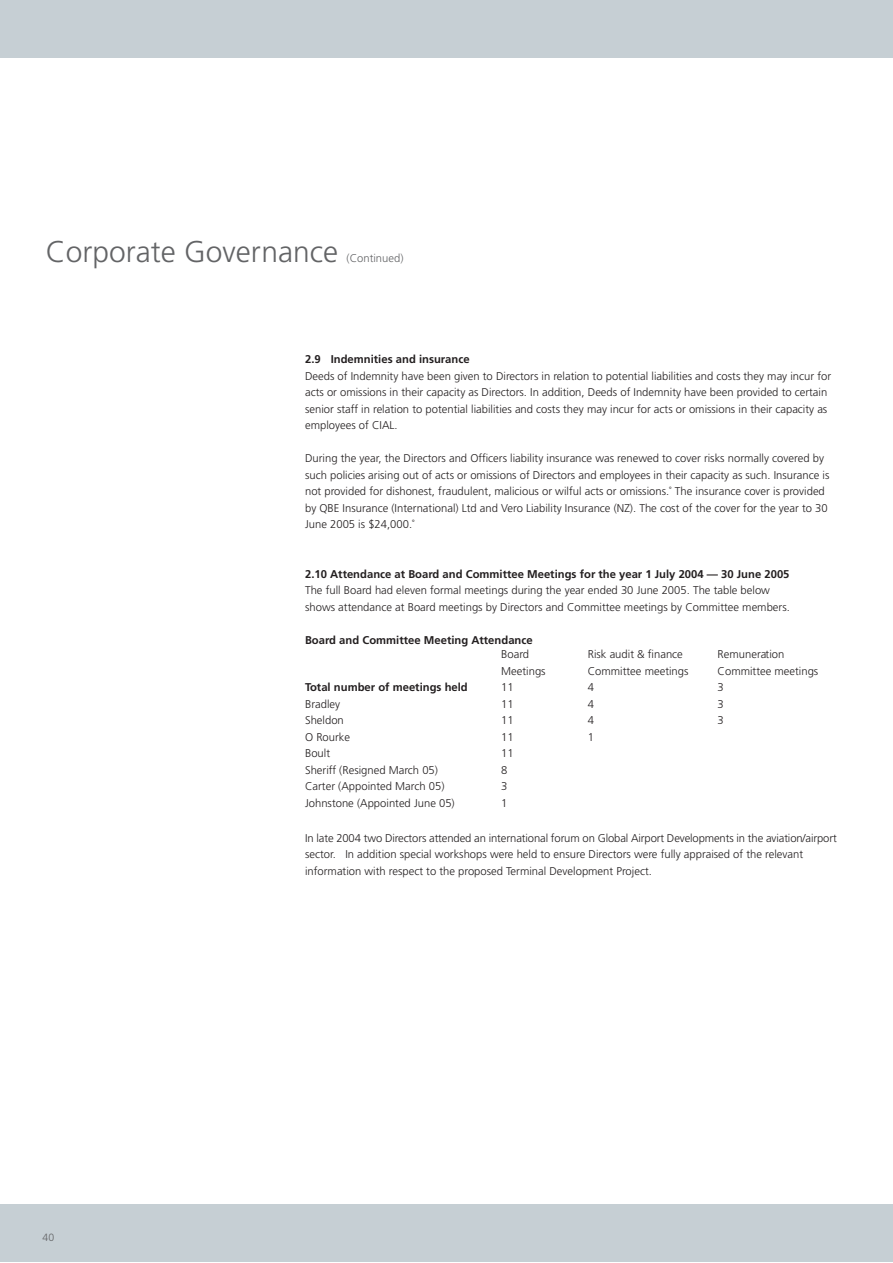
<style>
.page{position:relative;width:893px;height:1263px;background:#fff}
.page>*{position:absolute;margin:0;border:0;box-sizing:border-box;transform-origin:0 0}
.t1{font:300 30px "Frutiger";color:#636466}
.t2{font:300 11.25px/16.5px "Frutiger";color:#231f20}
.t3{font:700 11.25px "Frutiger";color:#231f20}
.t4{font:300 11.25px "Frutiger";color:#636466}
.t5{font:300 10.5px "Frutiger";color:#636466}
</style>
<div class="page">
<div style="left:1px;top:0;width:891px;height:57px;background:#c6cfd4"></div>
<div style="left:1px;top:1205px;width:891px;height:57px;background:#c6cfd4"></div>
<h1 class="t1" style="left:46px;top:239px;width:294px">Corporate Governance</h1>
<p class="t4" style="left:346px;top:253px;width:58px">(Continued)</p>
<p class="t3" style="left:305px;top:355px;width:166px">2.9 Indemnities and insurance</p>
<p class="t2" style="left:305px;top:368px;width:527px">Deeds of Indemnity have been given to Directors in relation to potential liabilities and costs they may incur for acts or omissions in their capacity as Directors. In addition, Deeds of Indemnity have been provided to certain senior staff in relation to potential liabilities and costs they may incur for acts or omissions in their capacity as employees of CIAL.</p>
<p class="t2" style="left:305px;top:451px;width:526px">During the year, the Directors and Officers liability insurance was renewed to cover risks normally covered by such policies arising out of acts or omissions of Directors and employees in their capacity as such. Insurance is not provided for dishonest, fraudulent, malicious or wilful acts or omissions.˚ The insurance cover is provided by QBE Insurance (International) Ltd and Vero Liability Insurance (NZ). The cost of the cover for the year to 30<br>June 2005 is $24,000.˚</p>
<p class="t3" style="left:305px;top:569px;width:486px">2.10 Attendance at Board and Committee Meetings for the year 1 July 2004 — 30 June 2005</p>
<p class="t2" style="left:305px;top:583px;width:486px">The full Board had eleven formal meetings during the year ended 30 June 2005. The table below shows attendance at Board meetings by Directors and Committee meetings by Committee members.</p>
<p class="t3" style="left:305px;top:635px;width:229px">Board and Committee Meeting Attendance</p>
<p class="t2" style="left:501px;top:647px;width:29px">Board</p>
<p class="t2" style="left:587px;top:647px;width:97px">Risk audit &amp; finance</p>
<p class="t2" style="left:717px;top:647px;width:68px">Remuneration</p>
<p class="t2" style="left:501px;top:663px;width:46px">Meetings</p>
<p class="t2" style="left:587px;top:663px;width:102px">Committee meetings</p>
<p class="t2" style="left:717px;top:663px;width:102px">Committee meetings</p>
<p class="t3" style="left:305px;top:683px;width:164px">Total number of meetings held</p>
<p class="t2" style="left:501px;top:680px;width:14px">11</p>
<p class="t2" style="left:587px;top:680px;width:8px">4</p>
<p class="t2" style="left:717px;top:680px;width:8px">3</p>
<p class="t2" style="left:305px;top:696px;width:37px">Bradley</p>
<p class="t2" style="left:501px;top:696px;width:14px">11</p>
<p class="t2" style="left:587px;top:696px;width:8px">4</p>
<p class="t2" style="left:717px;top:696px;width:8px">3</p>
<p class="t2" style="left:305px;top:713px;width:40px">Sheldon</p>
<p class="t2" style="left:501px;top:713px;width:14px">11</p>
<p class="t2" style="left:587px;top:713px;width:8px">4</p>
<p class="t2" style="left:717px;top:713px;width:8px">3</p>
<p class="t2" style="left:305px;top:729px;width:47px">O Rourke</p>
<p class="t2" style="left:501px;top:729px;width:14px">11</p>
<p class="t2" style="left:587px;top:729px;width:8px">1</p>
<p class="t2" style="left:305px;top:746px;width:27px">Boult</p>
<p class="t2" style="left:501px;top:746px;width:14px">11</p>
<p class="t2" style="left:305px;top:762px;width:134px">Sheriff (Resigned March 05)</p>
<p class="t2" style="left:501px;top:762px;width:8px">8</p>
<p class="t2" style="left:305px;top:779px;width:141px">Carter (Appointed March 05)</p>
<p class="t2" style="left:501px;top:779px;width:8px">3</p>
<p class="t2" style="left:305px;top:795px;width:151px">Johnstone (Appointed June 05)</p>
<p class="t2" style="left:501px;top:795px;width:8px">1</p>
<p class="t5" style="left:43px;top:1233px;width:13px">40</p>
<p class="t2" style="left:305px;top:830px;width:533px">In late 2004 two Directors attended an international forum on Global Airport Developments in the aviation/airport sector. In addition special workshops were held to ensure Directors were fully appraised of the relevant information with respect to the proposed Terminal Development Project.</p>
</div>
